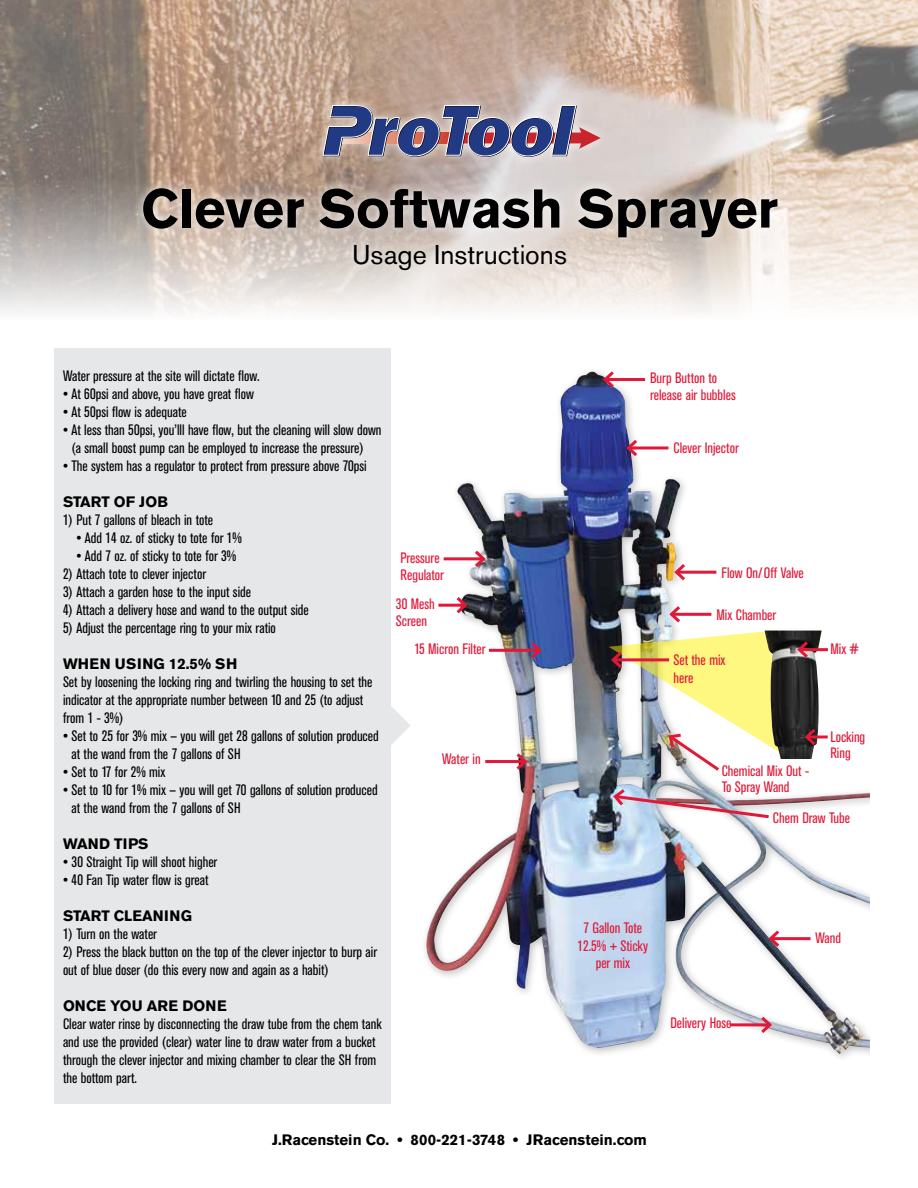
<style>
.page{position:relative;width:918px;height:1188px;background:#fff}
.page>*{position:absolute;margin:0;border:0;box-sizing:border-box;transform-origin:0 0}
.t1{font:700 54px "Akzidenz Grotesk BE";color:#000}
.t2{font:27px "Akzidenz Grotesk BE";color:#000}
.t3{font:condensed 15px/18px "Akzidenz Grotesk BE";color:#000}
.t4{font:condensed 15px/16.5px "Akzidenz Grotesk BE";color:#e11837}
.t5{font:700 15px "Akzidenz Grotesk BE";color:#000}
.t6{font:700 15px "Akzidenz Grotesk BE";letter-spacing:.04em;color:#000}
</style>
<div class="page">
<img style="left:0;top:0;width:918px;height:312px">
<div style="left:54px;top:348px;width:337px;height:756px;background:#e6e7e8"></div>
<img style="left:426px;top:374px;width:444px;height:680px">
<hr style="left:485px;top:760px;width:40px;height:3px;background:#e11837">
<svg style="left:513px;top:750px;width:17px;height:23px"></svg>
<hr style="left:605px;top:378px;width:40px;height:3px;background:#e11837">
<svg style="left:601px;top:371px;width:16px;height:20px"></svg>
<hr style="left:676px;top:571px;width:40px;height:3px;background:#e11837">
<svg style="left:672px;top:561px;width:16px;height:23px"></svg>
<hr style="left:444px;top:557px;width:40px;height:3px;background:#e11837">
<svg style="left:472px;top:548px;width:16px;height:22px"></svg>
<hr style="left:438px;top:604px;width:27px;height:3px;background:#e11837">
<svg style="left:453px;top:594px;width:17px;height:23px"></svg>
<img style="left:611px;top:786px;width:161px;height:34px">
<hr style="left:489px;top:649px;width:51px;height:3px;background:#e11837">
<svg style="left:528px;top:639px;width:16px;height:23px"></svg>
<hr style="left:771px;top:937px;width:40px;height:3px;background:#e11837">
<svg style="left:766px;top:927px;width:16px;height:23px"></svg>
<hr style="left:730px;top:1023px;width:40px;height:3px;background:#e11837">
<svg style="left:758px;top:1014px;width:16px;height:22px"></svg>
<hr style="left:629px;top:446px;width:39px;height:3px;background:#e11837">
<svg style="left:624px;top:437px;width:16px;height:22px"></svg>
<img style="left:819px;top:631px;width:3px;height:128px">
<hr style="left:799px;top:648px;width:29px;height:3px;background:#e11837">
<hr style="left:807px;top:736px;width:21px;height:3px;background:#e11837">
<img style="left:609px;top:603px;width:210px;height:171px">
<div style="left:134px;top:179px;width:653px;height:100px;background:#fff;opacity:.75"></div>
<div style="left:314px;top:96px;width:295px;height:70px;background:#fff;opacity:.75"></div>
<svg style="left:322px;top:105px;width:279px;height:52px;background:#837d98"></svg>
<svg style="left:391px;top:706px;width:19px;height:39px"></svg>
<h1 class="t1" style="left:141px;top:178px;width:638px">Clever Softwash Sprayer</h1>
<h2 class="t2" style="left:352px;top:238px;width:216px">Usage Instructions</h2>
<p class="t3" style="left:63px;top:368px;width:198px">Water pressure at the site will dictate flow.</p>
<p class="t3" style="left:63px;top:386px;width:192px">• At 60psi and above, you have great flow</p>
<p class="t3" style="left:63px;top:404px;width:125px">• At 50psi flow is adequate</p>
<p class="t3" style="left:71px;top:422px;width:312px;text-indent:-8px">• At less than 50psi, you’lll have flow, but the cleaning will slow down (a small boost pump can be employed to increase the pressure)</p>
<p class="t3" style="left:63px;top:458px;width:305px">• The system has a regulator to protect from pressure above 70psi</p>
<p class="t5" style="left:63px;top:493px;width:107px">Start of Job</p>
<p class="t3" style="left:63px;top:512px;width:152px">1) Put 7 gallons of bleach in tote</p>
<p class="t3" style="left:76px;top:530px;width:167px">• Add 14 oz. of sticky to tote for 1%</p>
<p class="t3" style="left:76px;top:548px;width:161px">• Add 7 oz. of sticky to tote for 3%</p>
<p class="t3" style="left:63px;top:566px;width:145px">2) Attach tote to clever injector</p>
<p class="t3" style="left:63px;top:584px;width:190px">3) Attach a garden hose to the input side</p>
<p class="t3" style="left:63px;top:602px;width:247px">4) Attach a delivery hose and wand to the output side</p>
<p class="t3" style="left:63px;top:620px;width:214px">5) Adjust the percentage ring to your mix ratio</p>
<p class="t6" style="left:63px;top:655px;width:174px">When using 12.5% SH</p>
<p class="t3" style="left:63px;top:674px;width:311px">Set by loosening the locking ring and twirling the housing to set the indicator at the appropriate number between 10 and 25 (to adjust from 1 - 3%)</p>
<p class="t3" style="left:71px;top:728px;width:309px;text-indent:-8px">• Set to 25 for 3% mix — you will get 28 gallons of solution produced at the wand from the 7 gallons of SH</p>
<p class="t3" style="left:63px;top:764px;width:104px">• Set to 17 for 2% mix</p>
<p class="t3" style="left:71px;top:782px;width:308px;text-indent:-8px">• Set to 10 for 1% mix — you will get 70 gallons of solution produced at the wand from the 7 gallons of SH</p>
<p class="t5" style="left:63px;top:835px;width:85px">Wand Tips</p>
<p class="t3" style="left:63px;top:854px;width:156px">• 30 Straight Tip will shoot higher</p>
<p class="t3" style="left:63px;top:872px;width:147px">• 40 Fan Tip water flow is great</p>
<p class="t5" style="left:63px;top:907px;width:131px">Start Cleaning</p>
<p class="t3" style="left:63px;top:926px;width:96px">1) Turn on the water</p>
<p class="t3" style="left:63px;top:944px;width:316px">2) Press the black button on the top of the clever injector to burp air out of blue doser (do this every now and again as a habit)</p>
<p class="t5" style="left:63px;top:997px;width:165px">Once You Are Done</p>
<p class="t3" style="left:63px;top:1016px;width:320px">Clear water rinse by disconnecting the draw tube from the chem tank and use the provided (clear) water line to draw water from a bucket through the clever injector and mixing chamber to clear the SH from the bottom part.</p>
<p class="t4" style="left:401px;top:550px;width:45px">Pressure<br>Regulator</p>
<p class="t4" style="left:396px;top:596px;width:41px">30 Mesh<br>Screen</p>
<p class="t4" style="left:414px;top:641px;width:73px">15 Micron Filter</p>
<p class="t4" style="left:442px;top:751px;width:40px">Water in</p>
<p class="t4" style="left:650px;top:370px;width:87px">Burp Button to release air bubbles</p>
<p class="t4" style="left:673px;top:440px;width:67px">Clever Injector</p>
<p class="t4" style="left:721px;top:564px;width:84px">Flow On/Off Valve</p>
<p class="t4" style="left:716px;top:607px;width:61px">Mix Chamber</p>
<p class="t4" style="left:673px;top:651px;width:54px;line-height:18px">Set the mix here</p>
<p class="t4" style="left:722px;top:763px;width:89px">Chemical Mix Out -<br>To Spray Wand</p>
<p class="t4" style="left:830px;top:641px;width:30px">Mix #</p>
<p class="t4" style="left:830px;top:728px;width:36px">Locking<br>Ring</p>
<p class="t4" style="left:577px;top:919px;width:72px;line-height:18px;text-align:center">7 Gallon Tote<br>12.5% + Sticky</p>
<p class="t4" style="left:596px;top:955px;width:36px">per mix</p>
<p class="t4" style="left:670px;top:1014px;width:63px">Delivery Hose</p>
<p class="t4" style="left:773px;top:809px;width:79px">Chem Draw Tube</p>
<p class="t4" style="left:816px;top:929px;width:27px">Wand</p>
<p class="t5" style="left:272px;top:1131px;width:376px">J.Racenstein Co. • 800-221-3748 • JRacenstein.com</p>
</div>
